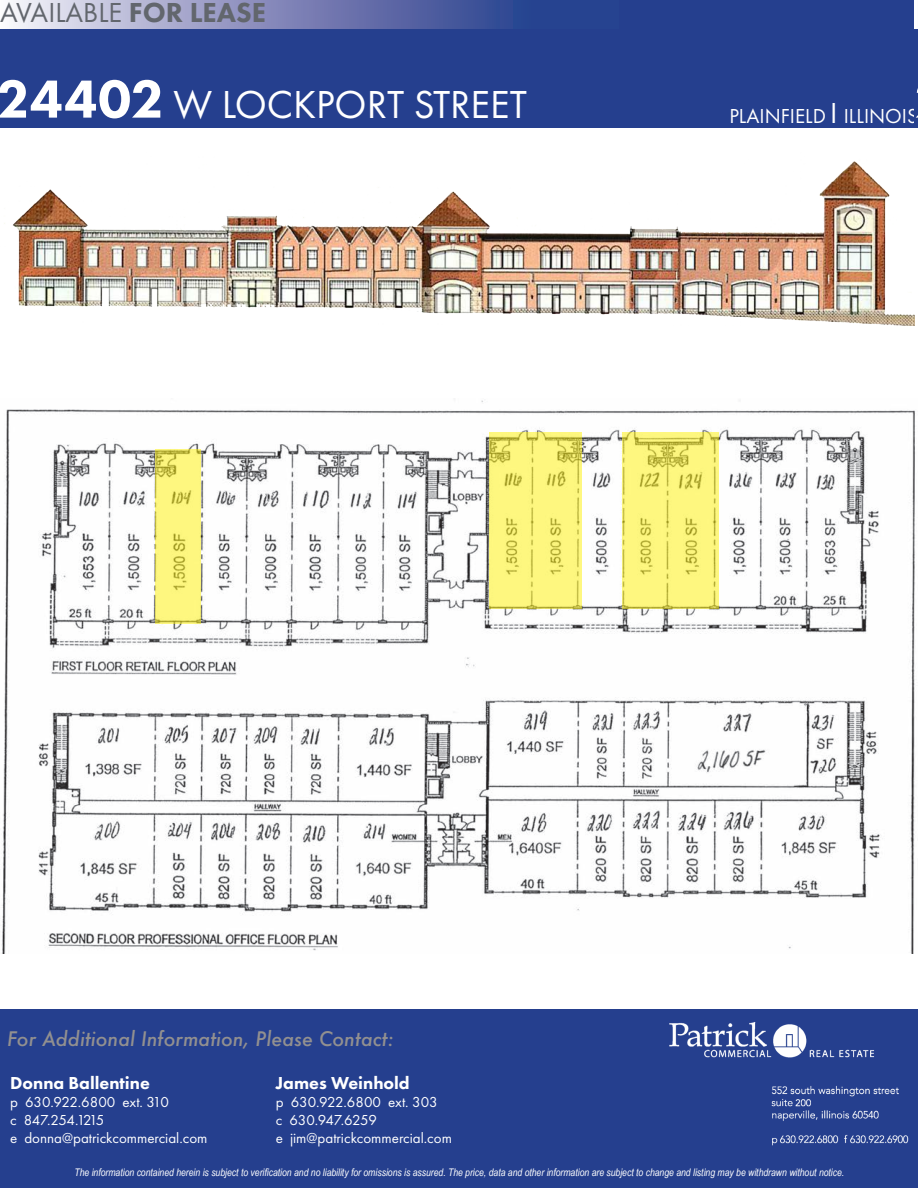
<style>
.page{position:relative;width:918px;height:1188px;background:#fff}
.page>*{position:absolute;margin:0;border:0;box-sizing:border-box;transform-origin:0 0}
.t1{font:40.5px "Futura PT";color:#fff}
.t2{font:28.5px "Futura PT";color:#62666d}
.t3{font:21px "Futura PT";color:#fff}
.t4{font:italic 500 19.5px "Futura";color:#929090}
.t5{font:800 18px "Futura PT";color:#fff}
.t6{font:15px "Futura PT";color:#fff}
.t7{font:15px "Futura PT";letter-spacing:-.035em;color:#fff}
.t8{font:15px "Futura PT";letter-spacing:-.025em;color:#fff}
.t9{font:italic 10.5px "Arial Narrow";color:#fff}
.s1{font-weight:800}
.s2{font-weight:800;font-size:55.5px}
.s3{font-size:30px}
</style>
<div class="page">
<img style="left:2px;top:400px;width:913px;height:554px">
<div style="left:0;top:1010px;width:918px;height:178px;background:#253f8e"></div>
<img style="left:669px;top:1022px;width:240px;height:124px">
<div style="left:0;top:0;width:918px;height:128px;background:#253f8e"></div>
<svg style="left:0;top:0;width:513px;height:29px;background:#8f95c1"></svg>
<img style="left:4px;top:161px;width:910px;height:165px">
<svg style="left:155px;top:449px;width:45px;height:175px;background:#f4ed75"></svg>
<svg style="left:489px;top:432px;width:92px;height:176px;background:#f5ee76"></svg>
<svg style="left:622px;top:432px;width:97px;height:176px;background:#f3ed75"></svg>
<hr style="left:914px;top:0;width:4px;height:29px;background:#fff">
<p class="t2" style="left:0;top:-5px;width:268px">AVAILABLE <span class="s1">FOR LEASE</span></p>
<p class="t1" style="left:-4px;top:80px;width:532px"><span class="s2">24402</span> W LOCKPORT STREET</p>
<p class="t3" style="left:729px;top:104px;width:190px">PLAINFIELD <span class="s3">I</span> ILLINOIS</p>
<p class="t4" style="left:7px;top:1025px;width:388px">For Additional Information, Please Contact:</p>
<p class="t5" style="left:10px;top:1072px;width:141px">Donna Ballentine</p>
<p class="t6" style="left:10px;top:1093px;width:160px">p 630.922.6800 ext. 310</p>
<p class="t7" style="left:10px;top:1111px;width:96px">c 847.254.1215</p>
<p class="t6" style="left:10px;top:1129px;width:199px">e donna@patrickcommercial.com</p>
<p class="t5" style="left:276px;top:1072px;width:135px">James Weinhold</p>
<p class="t6" style="left:276px;top:1093px;width:163px">p 630.922.6800 ext. 303</p>
<p class="t8" style="left:276px;top:1111px;width:103px">c 630.947.6259</p>
<p class="t6" style="left:276px;top:1129px;width:178px">e jim@patrickcommercial.com</p>
<p class="t9" style="left:74px;top:1165px;width:771px">The information contained herein is subject to verification and no liability for omissions is assured. The price, data and other information are subject to change and listing may be withdrawn without notice.</p>
</div>
